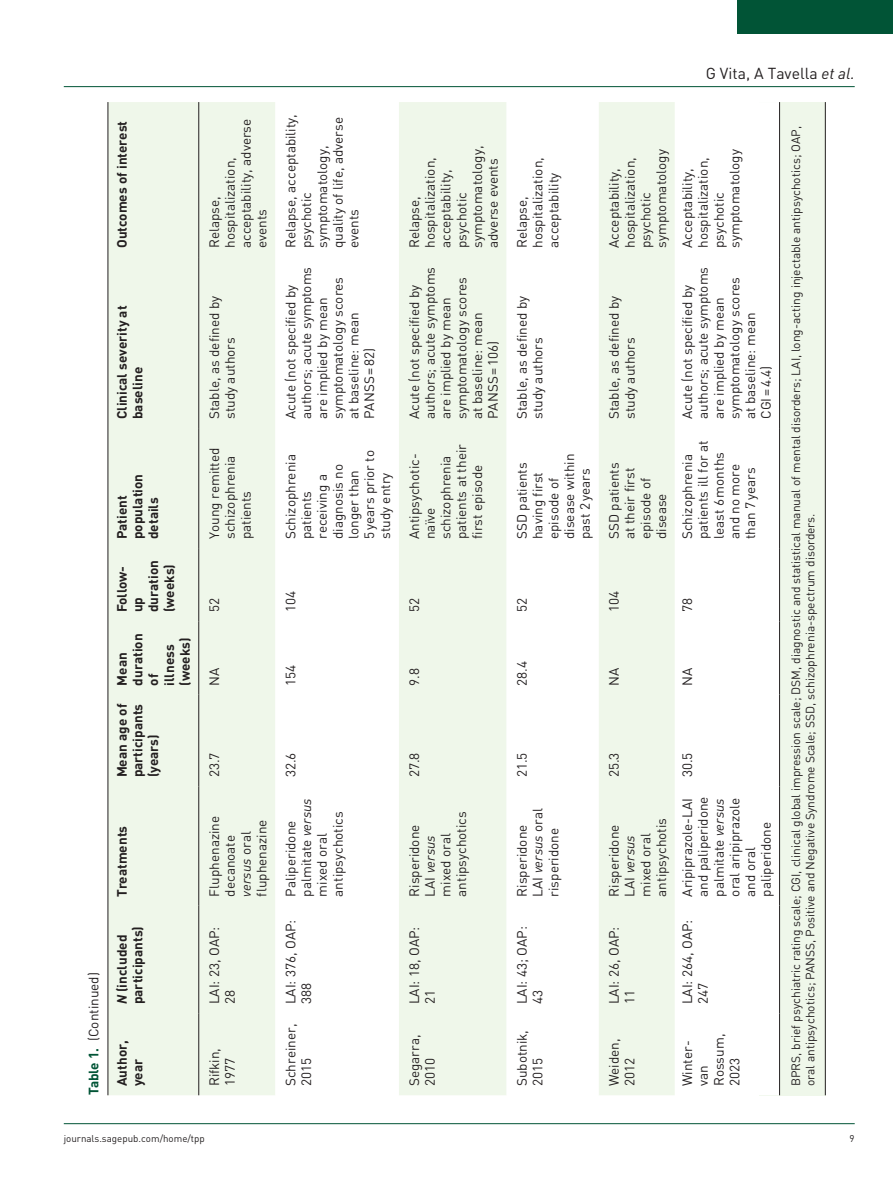
<style>
.page{position:relative;width:893px;height:1191px;background:#fff}
.page>*{position:absolute;margin:0;border:0;box-sizing:border-box;transform-origin:0 0}
.t1{font:15.75px "DIN";color:#231f20}
.t2{font:13.5px/15.8px "DIN";color:#231f20}
.t3{font:700 13.5px/15.8px "DIN";color:#231f20}
.t4{font:12px/14.2px "DIN";color:#231f20}
.t5{font:9.75px "DIN";color:#231f20}
.s1{font-weight:700;color:#015436}
.s2{font-style:italic}
</style>
<div class="page">
<hr style="left:64px;top:86px;width:791px;height:1px;background:#015436">
<hr style="left:64px;top:1123px;width:791px;height:1px;background:#015436">
<div style="left:738px;top:0;width:155px;height:34px;background:#015436"></div>
<div style="left:759px;top:102px;width:66px;height:993px;background:#eff7ea"></div>
<hr style="left:825px;top:102px;width:1px;height:993px;background:#231f20">
<div style="left:109px;top:102px;width:166px;height:993px;background:#eff7ea"></div>
<svg style="left:399px;top:102px;width:380px;height:993px"></svg>
<hr style="left:198px;top:1013px;width:1px;height:82px;background:#231f20">
<hr style="left:198px;top:905px;width:1px;height:108px;background:#231f20">
<hr style="left:198px;top:786px;width:1px;height:119px;background:#231f20">
<hr style="left:198px;top:694px;width:1px;height:92px;background:#231f20">
<hr style="left:198px;top:621px;width:1px;height:73px;background:#231f20">
<hr style="left:198px;top:548px;width:1px;height:73px;background:#231f20">
<hr style="left:198px;top:428px;width:1px;height:120px;background:#231f20">
<hr style="left:198px;top:257px;width:1px;height:171px;background:#231f20">
<hr style="left:198px;top:102px;width:1px;height:155px;background:#231f20">
<hr style="left:779px;top:1013px;width:1px;height:82px;background:#231f20">
<hr style="left:779px;top:905px;width:1px;height:108px;background:#231f20">
<hr style="left:779px;top:786px;width:1px;height:119px;background:#231f20">
<hr style="left:779px;top:694px;width:1px;height:92px;background:#231f20">
<hr style="left:779px;top:621px;width:1px;height:73px;background:#231f20">
<hr style="left:779px;top:548px;width:1px;height:73px;background:#231f20">
<hr style="left:779px;top:428px;width:1px;height:120px;background:#231f20">
<hr style="left:779px;top:257px;width:1px;height:171px;background:#231f20">
<hr style="left:779px;top:102px;width:1px;height:155px;background:#231f20">
<hr style="left:108px;top:102px;width:1px;height:993px;background:#231f20">
<p class="t3" style="left:113px;top:248px;width:128px;rotate:-90deg">Outcomes of interest</p>
<p class="t3" style="left:113px;top:419px;width:115px;rotate:-90deg">Clinical severity at baseline</p>
<p class="t3" style="left:113px;top:539px;width:67px;rotate:-90deg">Patient population details</p>
<p class="t3" style="left:113px;top:612px;width:54px;rotate:-90deg">Follow&shy;up duration (weeks)</p>
<p class="t3" style="left:113px;top:685px;width:54px;rotate:-90deg">Mean duration of illness (weeks)</p>
<p class="t3" style="left:113px;top:777px;width:75px;text-align:justify;rotate:-90deg">Mean age of participants (years)</p>
<p class="t2" style="left:86px;top:1095px;width:125px;rotate:-90deg"><span class="s1">Table 1.</span> (Continued)</p>
<p class="t3" style="left:113px;top:896px;width:72px;rotate:-90deg">Treatments</p>
<p class="t3" style="left:113px;top:1004px;width:80px;rotate:-90deg"><span class="s2">N</span> (included participants)</p>
<p class="t3" style="left:113px;top:1086px;width:48px;rotate:-90deg">Author, year</p>
<p class="t2" style="left:206px;top:248px;width:131px;rotate:-90deg">Relapse, hospitalization, acceptability, adverse events</p>
<p class="t2" style="left:206px;top:419px;width:125px;rotate:-90deg">Stable, as defined by study authors</p>
<p class="t2" style="left:206px;top:539px;width:93px;rotate:-90deg">Young remitted schizophrenia patients</p>
<p class="t2" style="left:283px;top:248px;width:135px;rotate:-90deg">Relapse, acceptability, psychotic symptomatology, quality of life, adverse events</p>
<p class="t2" style="left:282px;top:419px;width:154px;rotate:-90deg">Acute (not specified by authors; acute symptoms are implied by mean symptomatology scores at baseline: mean<br>PANSS=82)</p>
<p class="t2" style="left:282px;top:539px;width:91px;rotate:-90deg">Schizophrenia patients receiving a diagnosis no longer than<br>5years prior to study entry</p>
<p class="t2" style="left:406px;top:248px;width:104px;rotate:-90deg">Relapse, hospitalization, acceptability, psychotic symptomatology, adverse events</p>
<p class="t2" style="left:406px;top:419px;width:154px;rotate:-90deg">Acute (not specified by authors; acute symptoms are implied by mean symptomatology scores at baseline: mean<br>PANSS=106)</p>
<p class="t2" style="left:406px;top:539px;width:96px;rotate:-90deg">Antipsychotic&shy;naïve schizophrenia patients at their first episode</p>
<p class="t2" style="left:206px;top:612px;width:16px;rotate:-90deg">52</p>
<p class="t2" style="left:282px;top:612px;width:23px;rotate:-90deg">104</p>
<p class="t2" style="left:406px;top:612px;width:16px;rotate:-90deg">52</p>
<p class="t2" style="left:206px;top:685px;width:20px;rotate:-90deg">NA</p>
<p class="t2" style="left:282px;top:685px;width:23px;rotate:-90deg">154</p>
<p class="t2" style="left:406px;top:685px;width:19px;rotate:-90deg">9.8</p>
<p class="t2" style="left:206px;top:777px;width:26px;rotate:-90deg">23.7</p>
<p class="t2" style="left:206px;top:896px;width:82px;rotate:-90deg">Fluphenazine decanoate <span class="s2">versus</span> oral fluphenazine</p>
<p class="t2" style="left:206px;top:1004px;width:79px;rotate:-90deg">LAI: 23, OAP:<br>28</p>
<p class="t2" style="left:206px;top:1086px;width:40px;rotate:-90deg">Rifkin,<br>1977</p>
<p class="t2" style="left:282px;top:777px;width:26px;rotate:-90deg">32.6</p>
<p class="t2" style="left:282px;top:896px;width:100px;rotate:-90deg">Paliperidone palmitate <span class="s2">versus </span>mixed oral antipsychotics</p>
<p class="t2" style="left:282px;top:1004px;width:86px;rotate:-90deg">LAI: 376, OAP:<br>388</p>
<p class="t2" style="left:282px;top:1086px;width:64px;rotate:-90deg">Schreiner,<br>2015</p>
<p class="t2" style="left:406px;top:777px;width:26px;rotate:-90deg">27.8</p>
<p class="t2" style="left:406px;top:896px;width:87px;rotate:-90deg">Risperidone<br>LAI <span class="s2">versus </span>mixed oral antipsychotics</p>
<p class="t2" style="left:406px;top:1004px;width:79px;rotate:-90deg">LAI: 18, OAP:<br>21</p>
<p class="t2" style="left:406px;top:1086px;width:53px;rotate:-90deg">Segarra,<br>2010</p>
<p class="t1" style="left:706px;top:63px;width:150px">G Vita, A Tavella <span class="s2">et al.</span></p>
<p class="t2" style="left:514px;top:248px;width:92px;rotate:-90deg">Relapse, hospitalization, acceptability</p>
<p class="t2" style="left:514px;top:419px;width:125px;rotate:-90deg">Stable, as defined by study authors</p>
<p class="t2" style="left:514px;top:539px;width:87px;rotate:-90deg">SSD patients having first episode of disease within past 2years</p>
<p class="t2" style="left:606px;top:248px;width:100px;rotate:-90deg">Acceptability, hospitalization, psychotic symptomatology</p>
<p class="t2" style="left:606px;top:419px;width:125px;rotate:-90deg">Stable, as defined by study authors</p>
<p class="t2" style="left:606px;top:539px;width:78px;rotate:-90deg">SSD patients at their first episode of disease</p>
<p class="t2" style="left:679px;top:248px;width:100px;rotate:-90deg">Acceptability, hospitalization, psychotic symptomatology</p>
<p class="t2" style="left:679px;top:419px;width:154px;rotate:-90deg">Acute (not specified by authors; acute symptoms are implied by mean symptomatology scores at baseline: mean<br>CGI=4.4)</p>
<p class="t2" style="left:679px;top:539px;width:100px;rotate:-90deg">Schizophrenia patients ill for at least 6months and no more than 7years</p>
<p class="t2" style="left:514px;top:612px;width:16px;rotate:-90deg">52</p>
<p class="t2" style="left:514px;top:685px;width:26px;rotate:-90deg">28.4</p>
<p class="t2" style="left:606px;top:612px;width:23px;rotate:-90deg">104</p>
<p class="t2" style="left:606px;top:685px;width:20px;rotate:-90deg">NA</p>
<p class="t2" style="left:679px;top:612px;width:16px;rotate:-90deg">78</p>
<p class="t2" style="left:679px;top:685px;width:20px;rotate:-90deg">NA</p>
<p class="t2" style="left:514px;top:777px;width:26px;rotate:-90deg">21.5</p>
<p class="t2" style="left:514px;top:896px;width:90px;rotate:-90deg">Risperidone<br>LAI <span class="s2">versus</span> oral risperidone</p>
<p class="t2" style="left:514px;top:1004px;width:80px;rotate:-90deg">LAI: 43; OAP:<br>43</p>
<p class="t2" style="left:514px;top:1086px;width:58px;rotate:-90deg">Subotnik,<br>2015</p>
<p class="t2" style="left:606px;top:777px;width:26px;rotate:-90deg">25.3</p>
<p class="t2" style="left:606px;top:896px;width:80px;rotate:-90deg">Risperidone<br>LAI <span class="s2">versus </span>mixed oral antipsychotis</p>
<p class="t2" style="left:606px;top:1004px;width:79px;rotate:-90deg">LAI: 26, OAP:<br>11</p>
<p class="t2" style="left:606px;top:1086px;width:49px;rotate:-90deg">Weiden,<br>2012</p>
<p class="t2" style="left:679px;top:777px;width:26px;rotate:-90deg">30.5</p>
<p class="t2" style="left:679px;top:896px;width:102px;rotate:-90deg">Aripiprazole-LAI and paliperidone palmitate <span class="s2">versus </span>oral aripiprazole and oral paliperidone</p>
<p class="t2" style="left:679px;top:1004px;width:86px;rotate:-90deg">LAI: 264, OAP:<br>247</p>
<p class="t2" style="left:679px;top:1086px;width:54px;rotate:-90deg">Winter&shy;van<br>Rossum,<br>2023</p>
<p class="t4" style="left:788px;top:1086px;width:961px;rotate:-90deg">BPRS, brief psychiatric rating scale; CGI, clinical global impression scale; DSM, diagnostic and statistical manual of mental disorders; LAI, long-acting injectable antipsychotics; OAP, oral antipsychotics; PANSS, Positive and Negative Syndrome Scale; SSD, schizophrenia-spectrum disorders.</p>
<p class="t5" style="left:64px;top:1132px;width:143px">journals.sagepub.com/home/tpp</p>
<p class="t5" style="left:850px;top:1132px;width:7px">9</p>
</div>
